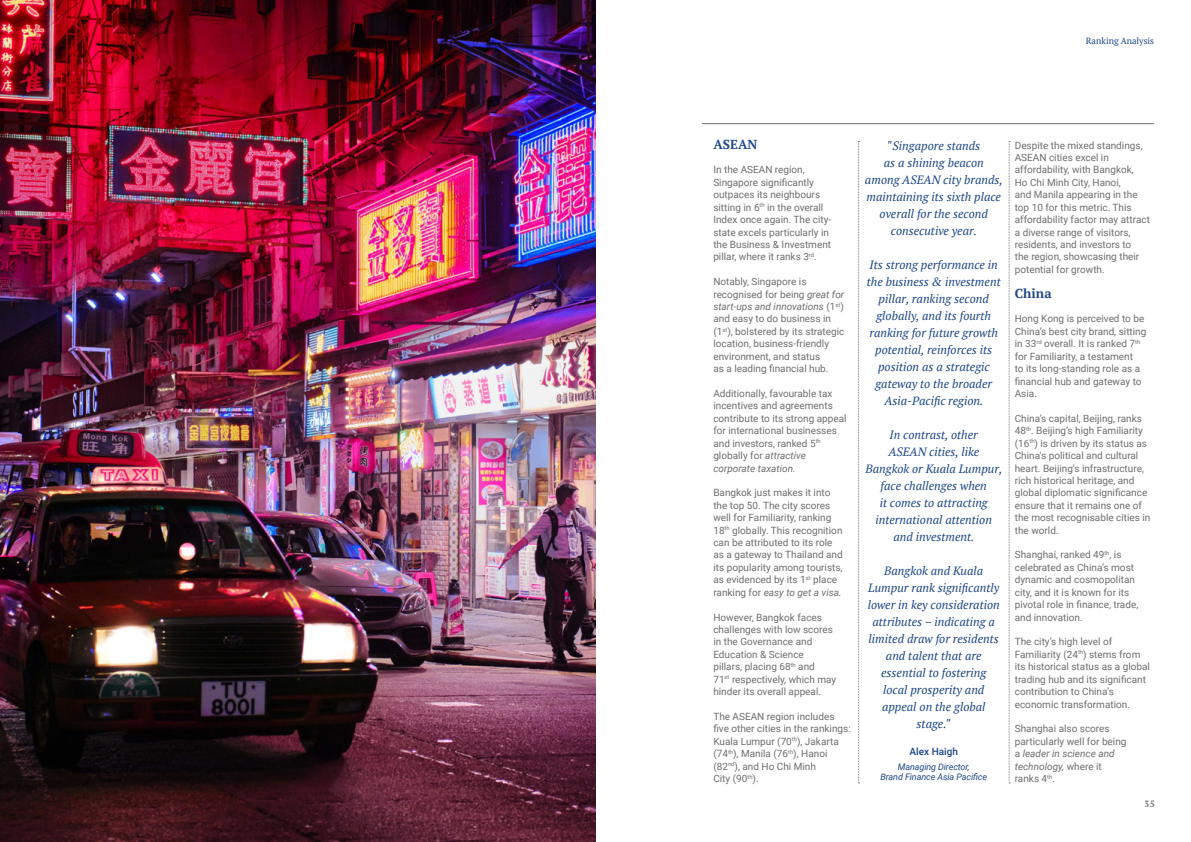
<style>
.page{position:relative;width:1191px;height:842px;background:#fff}
.page>*{position:absolute;margin:0;border:0;box-sizing:border-box;transform-origin:0 0}
.t1{font:700 13px "PT Serif";color:#1c478a}
.t2{font:italic 12px/17px "PT Serif";color:#1c478a;text-align:center}
.t3{font:10px/12.4px "Roboto";color:#6d6e71}
.t4{font:500 10px "Roboto";color:#1c478a}
.t5{font:italic 9px/10px "Roboto";letter-spacing:-.01em;color:#1c478a;text-align:center}
.t6{font:9px "PT Serif";color:#1c478a}
.t7{font:700 9px "PT Serif";color:#6d6e71}
.s1{font-style:italic}
</style>
<div class="page">
<hr style="left:702px;top:123px;width:452px;height:1px;background:#6d6e71">
<svg style="left:858px;top:141px;width:1px;height:643px"></svg>
<svg style="left:1008px;top:141px;width:2px;height:643px"></svg>
<img style="left:0;top:0;width:595px;height:842px">
<p class="t6" style="left:1086px;top:35px;width:70px">Ranking Analysis</p>
<h1 class="t1" style="left:713px;top:135px;width:46px">ASEAN</h1>
<p class="t3" style="left:713px;top:163px;width:119px">In the ASEAN region,<br>Singapore significantly outpaces its neighbours sitting in 6<sup>th</sup> in the overall<br>Index once again. The city&shy;state excels particularly in the Business &amp; Investment pillar, where it ranks 3<sup>rd</sup>.</p>
<p class="t3" style="left:713px;top:275px;width:133px">Notably, Singapore is recognised for being <span class="s1">great for start-ups and innovations</span> (1<sup>st</sup>) and easy to do business in (1<sup>st</sup>), bolstered by its strategic location, business-friendly environment, and status<br>as a leading financial hub.</p>
<p class="t3" style="left:713px;top:387px;width:135px">Additionally, favourable tax incentives and agreements contribute to its strong appeal for international businesses and investors, ranked 5<sup>th </sup>globally for <span class="s1">attractive corporate taxation.</span></p>
<p class="t3" style="left:713px;top:486px;width:131px">Bangkok just makes it into the top 50. The city scores well for Familiarity, ranking<br>18<sup>th</sup> globally. This recognition can be attributed to its role as a gateway to Thailand and its popularity among tourists, as evidenced by its 1<sup>st</sup> place ranking for <span class="s1">easy to get a visa.</span></p>
<p class="t3" style="left:713px;top:610px;width:124px">However, Bangkok faces challenges with low scores in the Governance and<br>Education &amp; Science<br>pillars, placing 68<sup>th</sup> and<br>71<sup>st</sup> respectively, which may hinder its overall appeal.</p>
<p class="t3" style="left:713px;top:710px;width:139px">The ASEAN region includes five other cities in the rankings:<br>Kuala Lumpur (70<sup>th</sup>), Jakarta (74<sup>th</sup>), Manila (76<sup>th</sup>), Hanoi (82<sup>nd</sup>), and Ho Chi Minh<br>City (90<sup>th</sup>).</p>
<p class="t2" style="left:865px;top:137px;width:139px">"Singapore stands<br>as a shining beacon<br>among ASEAN city brands, maintaining its sixth place overall for the second consecutive year.</p>
<p class="t2" style="left:866px;top:256px;width:135px">Its strong performance in the business &amp; investment pillar, ranking second globally, and its fourth ranking for future growth potential, reinforces its position as a strategic gateway to the broader<br>Asia-Pacific region.</p>
<p class="t2" style="left:865px;top:426px;width:138px">In contrast, other<br>ASEAN cities, like<br>Bangkok or Kuala Lumpur, face challenges when<br>it comes to attracting international attention and investment.</p>
<p class="t2" style="left:867px;top:562px;width:134px">Bangkok and Kuala<br>Lumpur rank significantly lower in key consideration attributes – indicating a limited draw for residents and talent that are essential to fostering local prosperity and appeal on the global stage."</p>
<p class="t4" style="left:909px;top:744px;width:50px">Alex Haigh</p>
<p class="t5" style="left:880px;top:761px;width:108px">Managing Director,<br>Brand Finance Asia Pacifice</p>
<p class="t3" style="left:1014px;top:138px;width:137px">Despite the mixed standings,<br>ASEAN cities excel in affordability, with Bangkok,<br>Ho Chi Minh City, Hanoi,<br>and Manila appearing in the top 10 for this metric. This affordability factor may attract a diverse range of visitors, residents, and investors to<br>the region, showcasing their potential for growth.</p>
<h1 class="t1" style="left:1014px;top:285px;width:38px">China</h1>
<p class="t3" style="left:1014px;top:312px;width:133px">Hong Kong is perceived to be<br>China’s best city brand, sitting in 33<sup>rd</sup> overall. It is ranked 7<sup>th </sup>for Familiarity, a testament<br>to its long-standing role as a financial hub and gateway to<br>Asia.</p>
<p class="t3" style="left:1014px;top:412px;width:137px">China’s capital, Beijing, ranks<br>48<sup>th</sup>. Beijing’s high Familiarity (16<sup>th</sup>) is driven by its status as<br>China's political and cultural heart. Beijing’s infrastructure, rich historical heritage, and global diplomatic significance ensure that it remains one of the most recognisable cities in the world.</p>
<p class="t3" style="left:1014px;top:548px;width:125px">Shanghai, ranked 49<sup>th</sup>, is celebrated as China’s most dynamic and cosmopolitan city, and it is known for its pivotal role in finance, trade, and innovation.</p>
<p class="t3" style="left:1014px;top:635px;width:137px">The city’s high level of<br>Familiarity (24<sup>th</sup>) stems from its historical status as a global trading hub and its significant contribution to China’s economic transformation.</p>
<p class="t3" style="left:1014px;top:722px;width:113px">Shanghai also scores particularly well for being a <span class="s1">leader in science and technology,</span> where it ranks 4<sup>th</sup>.</p>
<p class="t7" style="left:1144px;top:798px;width:12px">35</p>
</div>
